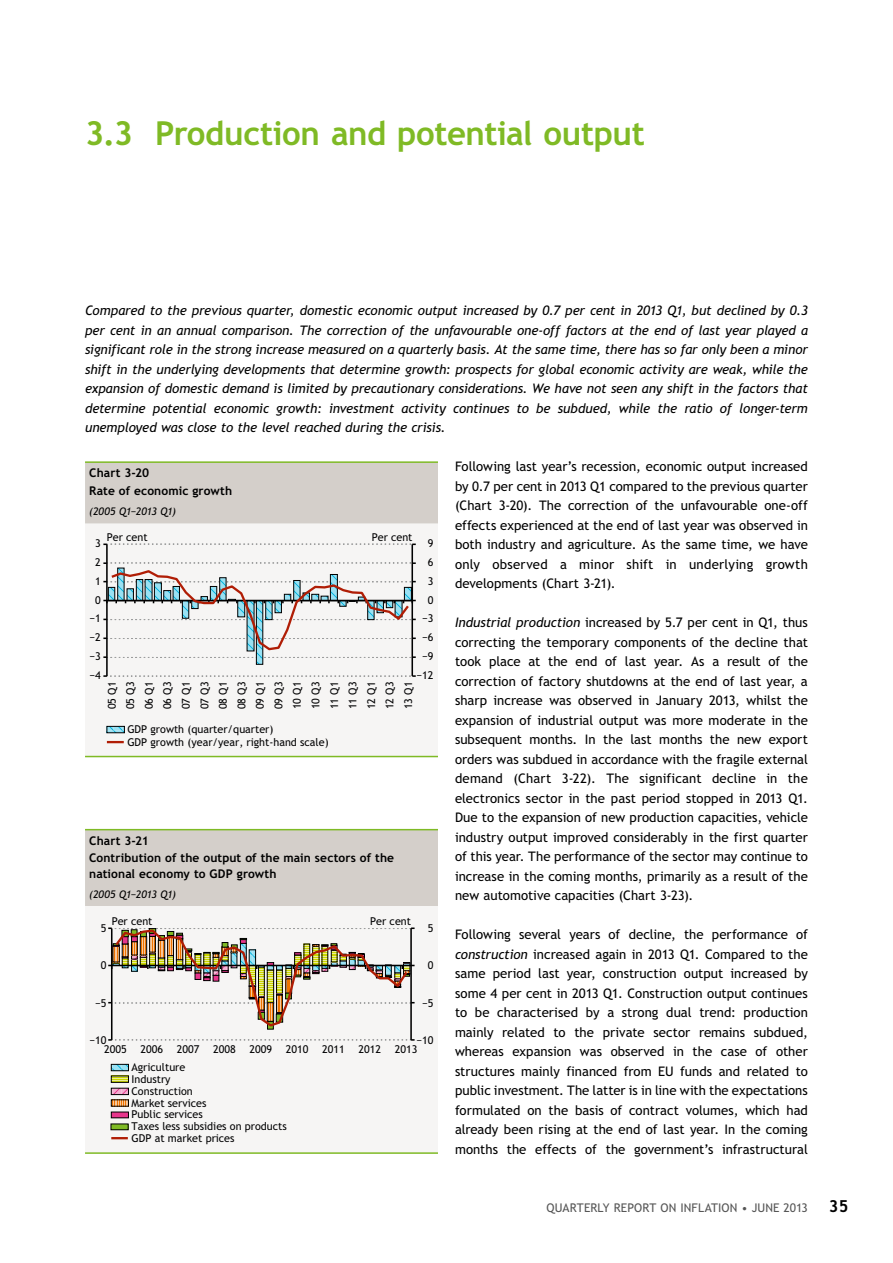
<style>
.page{position:relative;width:893px;height:1263px;background:#fff}
.page>*{position:absolute;margin:0;border:0;box-sizing:border-box;transform-origin:0 0}
.t1{font:700 33px "Trebuchet PFL";letter-spacing:-.015em;color:#7fba25}
.t2{font:700 16.5px "Trebuchet PFL";color:#000}
.t3{font:13.2px/19.5px "Trebuchet PFL";letter-spacing:.005em;color:#000;text-align:justify}
.t4{font:italic 13.2px/19.5px "Trebuchet PFL";letter-spacing:-.005em;color:#000;text-align:justify}
.t5{font:700 12px/17.4px "Trebuchet PFL";letter-spacing:.005em;color:#000}
.t6{font:12px "Trebuchet PFL";letter-spacing:.01em;color:#565656}
.t7{font:10.8px/18.5px "Trebuchet PFL";color:#030304}
.t8{font:italic 10.5px "Trebuchet PFL";letter-spacing:-.015em;color:#000}
.s1{font-style:italic}
</style>
<div class="page">
<div style="left:85px;top:463px;width:353px;height:60px;background:#d4cfca"></div>
<div style="left:85px;top:523px;width:353px;height:233px;background:#f6f5f4"></div>
<hr style="left:85px;top:461px;width:353px;height:2px;background:#7fba25">
<hr style="left:85px;top:756px;width:353px;height:1px;background:#7fba25">
<hr style="left:411px;top:544px;width:2px;height:132px;background:#000">
<hr style="left:106px;top:544px;width:2px;height:132px;background:#000">
<svg style="left:103px;top:543px;width:313px;height:2px"></svg>
<svg style="left:103px;top:675px;width:313px;height:2px"></svg>
<svg style="left:103px;top:562px;width:313px;height:103px"></svg>
<svg style="left:109px;top:728px;width:14px;height:3px"></svg>
<div style="left:107px;top:726px;width:18px;height:7px;border:1px solid #000"></div>
<svg style="left:107px;top:741px;width:17px;height:2px"></svg>
<div style="left:85px;top:830px;width:353px;height:77px;background:#d4cfca"></div>
<div style="left:85px;top:907px;width:353px;height:246px;background:#f6f5f4"></div>
<hr style="left:85px;top:829px;width:353px;height:1px;background:#7fba25">
<hr style="left:85px;top:1152px;width:353px;height:2px;background:#7fba25">
<hr style="left:410px;top:928px;width:2px;height:112px;background:#000">
<hr style="left:111px;top:928px;width:2px;height:112px;background:#000">
<svg style="left:108px;top:1039px;width:307px;height:2px"></svg>
<svg style="left:108px;top:927px;width:307px;height:103px"></svg>
<svg style="left:113px;top:1066px;width:14px;height:3px"></svg>
<div style="left:111px;top:1064px;width:18px;height:7px;border:1px solid #000"></div>
<svg style="left:113px;top:1077px;width:14px;height:4px"></svg>
<div style="left:111px;top:1075px;width:18px;height:8px;border:1px solid #000"></div>
<svg style="left:113px;top:1090px;width:14px;height:3px"></svg>
<div style="left:111px;top:1088px;width:18px;height:7px;border:1px solid #000"></div>
<svg style="left:113px;top:1101px;width:14px;height:3px"></svg>
<div style="left:111px;top:1112px;width:17px;height:6px;background:#e7368c"></div>
<div style="left:111px;top:1124px;width:17px;height:6px;background:#7fba25"></div>
<div style="left:111px;top:1123px;width:18px;height:7px;border:1px solid #000"></div>
<svg style="left:111px;top:1137px;width:17px;height:2px"></svg>
<h1 class="t1" style="left:85px;top:114px;width:561px">3.3 production and potential output</h1>
<p class="t4" style="left:85px;top:301px;width:724px">Compared to the previous quarter, domestic economic output increased by 0.7 per cent in 2013 Q1, but declined by 0.3 per cent in an annual comparison. The correction of the unfavourable one-off factors at the end of last year played a significant role in the strong increase measured on a quarterly basis. At the same time, there has so far only been a minor shift in the underlying developments that determine growth: prospects for global economic activity are weak, while the expansion of domestic demand is limited by precautionary considerations. We have not seen any shift in the factors that determine potential economic growth: investment activity continues to be subdued, while the ratio of longer-term unemployed was close to the level reached during the crisis.</p>
<p class="t5" style="left:89px;top:464px;width:144px">Chart 3-20<br>rate of economic growth</p>
<p class="t8" style="left:89px;top:505px;width:88px">(2005 Q1−2013 Q1)</p>
<p class="t3" style="left:455px;top:457px;width:354px">Following last year’s recession, economic output increased by 0.7 per cent in 2013 Q1 compared to the previous quarter (Chart 3-20). The correction of the unfavourable one-off effects experienced at the end of last year was observed in both industry and agriculture. As the same time, we have only observed a minor shift in underlying growth developments (Chart 3-21).</p>
<p class="t3" style="left:455px;top:613px;width:354px"><span class="s1">Industrial production</span> increased by 5.7 per cent in Q1, thus correcting the temporary components of the decline that took place at the end of last year. As a result of the correction of factory shutdowns at the end of last year, a sharp increase was observed in January 2013, whilst the expansion of industrial output was more moderate in the subsequent months. In the last months the new export orders was subdued in accordance with the fragile external demand (Chart 3-22). The significant decline in the electronics sector in the past period stopped in 2013 Q1.<br>Due to the expansion of new production capacities, vehicle industry output improved considerably in the first quarter of this year. The performance of the sector may continue to increase in the coming months, primarily as a result of the new automotive capacities (Chart 3-23).</p>
<p class="t3" style="left:455px;top:925px;width:354px">Following several years of decline, the performance of <span class="s1">construction</span> increased again in 2013 Q1. Compared to the same period last year, construction output increased by some 4 per cent in 2013 Q1. Construction output continues to be characterised by a strong dual trend: production mainly related to the private sector remains subdued, whereas expansion was observed in the case of other structures mainly financed from EU funds and related to public investment. The latter is in line with the expectations formulated on the basis of contract volumes, which had already been rising at the end of last year. In the coming months the effects of the government’s infrastructural</p>
<p class="t7" style="left:107px;top:528px;width:42px">Per cent</p>
<p class="t7" style="left:372px;top:528px;width:42px">Per cent</p>
<p class="t7" style="left:95px;top:534px;width:7px">3</p>
<p class="t7" style="left:428px;top:534px;width:7px">9</p>
<p class="t7" style="left:95px;top:553px;width:7px">2</p>
<p class="t7" style="left:428px;top:553px;width:7px">6</p>
<p class="t7" style="left:428px;top:572px;width:7px">3</p>
<p class="t7" style="left:95px;top:572px;width:7px">1</p>
<p class="t7" style="left:95px;top:590px;width:7px">0</p>
<p class="t7" style="left:428px;top:590px;width:7px">0</p>
<p class="t7" style="left:422px;top:609px;width:13px">−3</p>
<p class="t7" style="left:90px;top:609px;width:13px">−1</p>
<p class="t7" style="left:422px;top:628px;width:13px">−6</p>
<p class="t7" style="left:90px;top:628px;width:13px">−2</p>
<p class="t7" style="left:422px;top:647px;width:13px">−9</p>
<p class="t7" style="left:90px;top:647px;width:13px">−3</p>
<p class="t7" style="left:416px;top:666px;width:18px">−12</p>
<p class="t7" style="left:90px;top:666px;width:13px">−4</p>
<p class="t7" style="left:103px;top:709px;width:29px;text-align:justify;rotate:-90deg">05 Q1<br>05 Q3<br>06 Q1<br>06 Q3<br>07 Q1<br>07 Q3<br>08 Q1<br>08 Q3<br>09 Q1<br>09 Q3<br>10 Q1<br>10 Q3<br>11 Q1<br>11 Q3<br>12 Q1<br>12 Q3<br>13 Q1</p>
<p class="t7" style="left:127px;top:723px;width:203px;line-height:12.5px">GDP growth (quarter/quarter)<br>GDP growth (year/year, right-hand scale)</p>
<p class="t5" style="left:89px;top:832px;width:306px">Chart 3-21<br>Contribution of the output of the main sectors of the</p>
<p class="t5" style="left:89px;top:865px;width:189px">national economy to GDp growth</p>
<p class="t8" style="left:89px;top:888px;width:88px">(2005 Q1−2013 Q1)</p>
<p class="t7" style="left:112px;top:911px;width:42px">Per cent</p>
<p class="t7" style="left:370px;top:911px;width:42px">Per cent</p>
<p class="t7" style="left:101px;top:919px;width:7px">5</p>
<p class="t7" style="left:428px;top:919px;width:7px">5</p>
<p class="t7" style="left:101px;top:956px;width:7px">0</p>
<p class="t7" style="left:428px;top:956px;width:7px">0</p>
<p class="t7" style="left:95px;top:993px;width:13px">−5</p>
<p class="t7" style="left:422px;top:993px;width:13px">−5</p>
<p class="t7" style="left:416px;top:1031px;width:18px">−10</p>
<p class="t7" style="left:90px;top:1031px;width:18px">−10</p>
<p class="t7" style="left:104px;top:1039px;width:24px">2005</p>
<p class="t7" style="left:140px;top:1039px;width:24px">2006</p>
<p class="t7" style="left:177px;top:1039px;width:24px">2007</p>
<p class="t7" style="left:213px;top:1039px;width:24px">2008</p>
<p class="t7" style="left:249px;top:1039px;width:24px">2009</p>
<p class="t7" style="left:286px;top:1039px;width:24px">2010</p>
<p class="t7" style="left:322px;top:1039px;width:24px">2011</p>
<p class="t7" style="left:358px;top:1039px;width:24px">2012</p>
<p class="t7" style="left:395px;top:1039px;width:24px">2013</p>
<p class="t7" style="left:132px;top:1061px;width:157px;line-height:11.9px">Agriculture<br>Industry<br>Construction<br>Market services<br>Public services<br>Taxes less subsidies on products<br>GDP at market prices</p>
<p class="t6" style="left:547px;top:1201px;width:263px">Quarterly report on inflation • june 2013</p>
<p class="t2" style="left:829px;top:1197px;width:21px">35</p>
</div>
